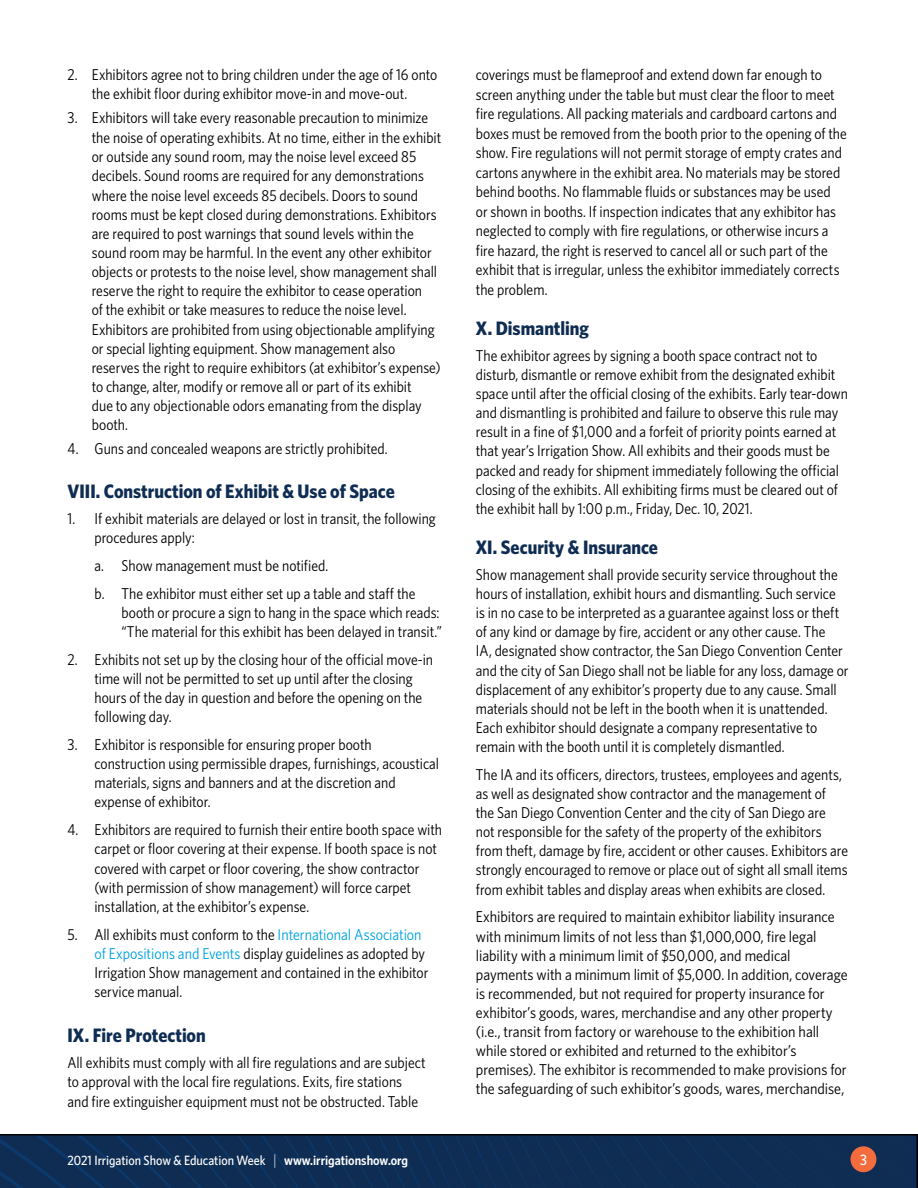
<style>
.page{position:relative;width:918px;height:1188px;background:#fff}
.page>*{position:absolute;margin:0;border:0;box-sizing:border-box;transform-origin:0 0}
.t1{font:700 19.5px "Whitney Narrow";color:#0f2d52}
.t2{font:15.75px/19px "Whitney Narrow";color:#000}
.t3{font:500 15px "Whitney Narrow";color:#fff}
.t4{font:600 13.5px "Whitney Narrow";color:#fff}
.t5{font:500 13.5px "Whitney Narrow";color:#fff}
.s1{color:#00a3df}
.s2{font-weight:300;font-size:15px}
.s3{font-weight:600}
.s4{font-weight:500}
</style>
<div class="page">
<svg style="left:0;top:1134px;width:918px;height:54px;background:#0e2c51"></svg>
<div style="left:851px;top:1146px;width:25px;height:26px;background:#f36c3e;border-radius:50%"></div>
<p class="t2" style="left:68px;top:64px;width:371px;text-align:center">2. Exhibitors agree not to bring children under the age of 16 onto the exhibit floor during exhibitor move-in and move-out.</p>
<p class="t2" style="left:92px;top:108px;width:351px;text-indent:-24px">3. Exhibitors will take every reasonable precaution to minimize the noise of operating exhibits. At no time, either in the exhibit or outside any sound room, may the noise level exceed 85 decibels. Sound rooms are required for any demonstrations where the noise level exceeds 85 decibels. Doors to sound rooms must be kept closed during demonstrations. Exhibitors are required to post warnings that sound levels within the sound room may be harmful. In the event any other exhibitor objects or protests to the noise level, show management shall reserve the right to require the exhibitor to cease operation<br>of the exhibit or take measures to reduce the noise level.<br>Exhibitors are prohibited from using objectionable amplifying or special lighting equipment. Show management also reserves the right to require exhibitors (at exhibitor’s expense) to change, alter, modify or remove all or part of its exhibit<br>due to any objectionable odors emanating from the display booth.</p>
<p class="t2" style="left:68px;top:438px;width:322px">4. Guns and concealed weapons are strictly prohibited.</p>
<p class="t1" style="left:68px;top:479px;width:329px">VIII. Construction of Exhibit &amp; Use of Space</p>
<p class="t2" style="left:94px;top:509px;width:343px;text-indent:-27px">1. If exhibit materials are delayed or lost in transit, the following procedures apply:</p>
<p class="t2" style="left:94px;top:551px;width:322px;line-height:27.8px">a. Show management must be notified.<br>b. The exhibitor must either set up a table and staff the</p>
<p class="t2" style="left:121px;top:603px;width:322px">booth or procure a sign to hang in the space which reads: “The material for this exhibit has been delayed in transit.”</p>
<p class="t2" style="left:94px;top:649px;width:340px;text-indent:-27px">2. Exhibits not set up by the closing hour of the official move-in time will not be permitted to set up until after the closing hours of the day in question and before the opening on the following day.</p>
<p class="t2" style="left:94px;top:735px;width:346px;text-indent:-27px">3. Exhibitor is responsible for ensuring proper booth construction using permissible drapes, furnishings, acoustical materials, signs and banners and at the discretion and expense of exhibitor.</p>
<p class="t2" style="left:94px;top:820px;width:349px;text-indent:-27px">4. Exhibitors are required to furnish their entire booth space with carpet or floor covering at their expense. If booth space is not covered with carpet or floor covering, the show contractor (with permission of show management) will force carpet installation, at the exhibitor’s expense.</p>
<p class="t2" style="left:94px;top:924px;width:335px;text-indent:-27px">5. All exhibits must conform to the <span class="s1">International Association of Expositions and Events</span> display guidelines as adopted by Irrigation Show management and contained in the exhibitor service manual.</p>
<p class="t1" style="left:68px;top:1022px;width:140px">IX. Fire Protection</p>
<p class="t2" style="left:68px;top:1052px;width:360px;line-height:19.5px">All exhibits must comply with all fire regulations and are subject to approval with the local fire regulations. Exits, fire stations and fire extinguisher equipment must not be obstructed. Table</p>
<p class="t2" style="left:476px;top:64px;width:373px;line-height:19.5px">coverings must be flameproof and extend down far enough to screen anything under the table but must clear the floor to meet fire regulations. All packing materials and cardboard cartons and boxes must be removed from the booth prior to the opening of the show. Fire regulations will not permit storage of empty crates and cartons anywhere in the exhibit area. No materials may be stored behind booths. No flammable fluids or substances may be used<br>or shown in booths. If inspection indicates that any exhibitor has neglected to comply with fire regulations, or otherwise incurs a fire hazard, the right is reserved to cancel all or such part of the exhibit that is irregular, unless the exhibitor immediately corrects the problem.</p>
<p class="t1" style="left:476px;top:315px;width:115px">X. Dismantling</p>
<p class="t2" style="left:476px;top:345px;width:374px">The exhibitor agrees by signing a booth space contract not to disturb, dismantle or remove exhibit from the designated exhibit space until after the official closing of the exhibits. Early tear-down and dismantling is prohibited and failure to observe this rule may result in a fine of $1,000 and a forfeit of priority points earned at that year’s Irrigation Show. All exhibits and their goods must be packed and ready for shipment immediately following the official closing of the exhibits. All exhibiting firms must be cleared out of the exhibit hall by 1:00 p.m., Friday, Dec. 10, 2021.</p>
<p class="t1" style="left:476px;top:534px;width:184px">XI. Security &amp; Insurance</p>
<p class="t2" style="left:476px;top:564px;width:374px">Show management shall provide security service throughout the hours of installation, exhibit hours and dismantling. Such service is in no case to be interpreted as a guarantee against loss or theft of any kind or damage by fire, accident or any other cause. The<br>IA, designated show contractor, the San Diego Convention Center and the city of San Diego shall not be liable for any loss, damage or displacement of any exhibitor’s property due to any cause. Small materials should not be left in the booth when it is unattended.<br>Each exhibitor should designate a company representative to remain with the booth until it is completely dismantled.</p>
<p class="t2" style="left:476px;top:764px;width:374px">The IA and its officers, directors, trustees, employees and agents, as well as designated show contractor and the management of the San Diego Convention Center and the city of San Diego are not responsible for the safety of the property of the exhibitors from theft, damage by fire, accident or other causes. Exhibitors are strongly encouraged to remove or place out of sight all small items from exhibit tables and display areas when exhibits are closed.</p>
<p class="t2" style="left:476px;top:907px;width:373px">Exhibitors are required to maintain exhibitor liability insurance with minimum limits of not less than $1,000,000, fire legal liability with a minimum limit of $50,000, and medical payments with a minimum limit of $5,000. In addition, coverage is recommended, but not required for property insurance for exhibitor’s goods, wares, merchandise and any other property (i.e., transit from factory or warehouse to the exhibition hall while stored or exhibited and returned to the exhibitor’s premises). The exhibitor is recommended to make provisions for the safeguarding of such exhibitor’s goods, wares, merchandise,</p>
<p class="t5" style="left:68px;top:1152px;width:342px">2021 Irrigation Show &amp; Education Week <span class="s2">|</span> <span class="s3">www.irrigationshow.org</span></p>
<p class="t3" style="left:860px;top:1150px;width:8px">3</p>
<p class="t4" style="left:40px;top:1152px;width:543px"><span class="s4">2021 Irrigation Sh w &amp; Education Week</span> <span class="s2">|</span> EXHIBITOR TERMS &amp; CONDITIONS <span class="s2">|</span> www.irrigationshow.org</p>
</div>
